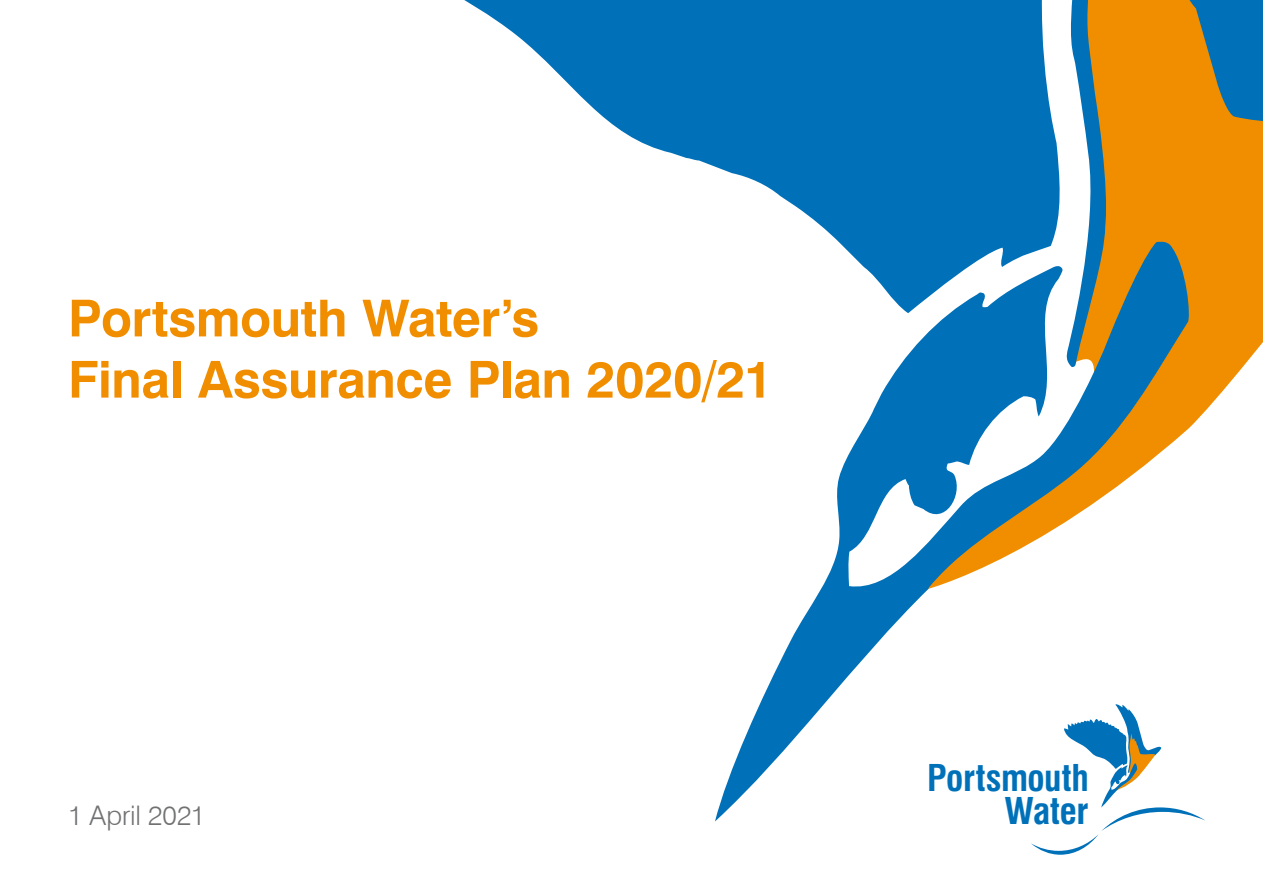
<style>
.page{position:relative;width:1263px;height:893px;background:#fff}
.page>*{position:absolute;margin:0;border:0;box-sizing:border-box;transform-origin:0 0}
.t1{font:700 51px/61.2px "Swiss 721 BT";letter-spacing:-.01em;color:#f18e00}
.t2{font:700 condensed 36px/33px "Swiss 721 BT";letter-spacing:-.01em;color:#0071b9;text-align:right}
.t3{font:300 27px "Swiss 721 BT";letter-spacing:-.005em;color:#707172}
</style>
<div class="page">
<svg style="left:1191px;top:367px;width:52px;height:59px"></svg>
<svg style="left:1070px;top:0;width:193px;height:367px;background:#c68f2f"></svg>
<svg style="left:715px;top:242px;width:476px;height:579px"></svg>
<svg style="left:464px;top:0;width:601px;height:313px;fill:#0071b9"></svg>
<svg style="left:1031px;top:704px;width:174px;height:151px"></svg>
<p class="t1" style="left:68px;top:287px;width:706px">Portsmouth Water’s<br>Final Assurance Plan 2020/21</p>
<p class="t3" style="left:68px;top:799px;width:139px">1 April 2021</p>
<p class="t2" style="left:927px;top:762px;width:163px">Portsmouth<br>Water</p>
</div>
